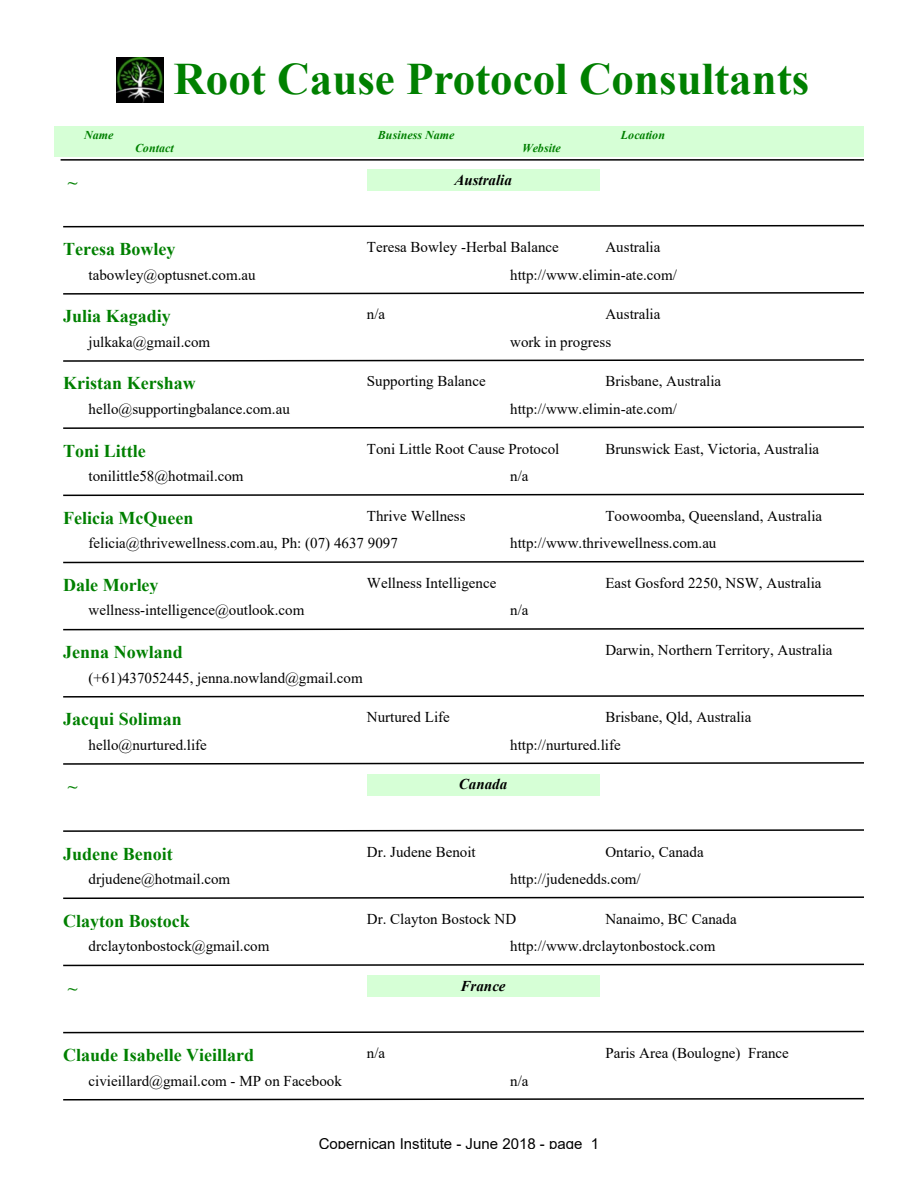
<style>
.page{position:relative;width:918px;height:1188px;background:#fff}
.page>*{position:absolute;margin:0;border:0;box-sizing:border-box;transform-origin:0 0}
.t1{font:700 45px "Times New Roman";color:#008000}
.t2{font:700 18px "Times New Roman";color:#008000}
.t3{font:15px "Times New Roman";color:#000}
.t4{font:15px "Arial";color:#000}
.t5{font:italic 700 15px "Times New Roman";color:#000}
.t6{font:italic 700 12px "Times New Roman";color:#008000}
</style>
<div class="page">
<img style="left:116px;top:57px;width:47px;height:46px">
<hr style="left:61px;top:159px;width:803px;height:2px;background:#000">
<div style="left:54px;top:127px;width:810px;height:30px;background:#d6ffd6"></div>
<div style="left:367px;top:170px;width:232px;height:21px;background:#d6ffd6"></div>
<svg style="left:63px;top:224px;width:801px;height:4px"></svg>
<svg style="left:63px;top:292px;width:801px;height:3px"></svg>
<svg style="left:63px;top:359px;width:801px;height:3px"></svg>
<svg style="left:63px;top:426px;width:801px;height:3px"></svg>
<svg style="left:63px;top:493px;width:801px;height:4px"></svg>
<svg style="left:63px;top:560px;width:801px;height:4px"></svg>
<svg style="left:63px;top:627px;width:801px;height:4px"></svg>
<svg style="left:63px;top:695px;width:801px;height:3px"></svg>
<svg style="left:63px;top:762px;width:801px;height:3px"></svg>
<div style="left:367px;top:774px;width:232px;height:21px;background:#d6ffd6"></div>
<svg style="left:63px;top:829px;width:801px;height:3px"></svg>
<svg style="left:63px;top:896px;width:801px;height:3px"></svg>
<svg style="left:63px;top:963px;width:801px;height:4px"></svg>
<div style="left:367px;top:976px;width:232px;height:21px;background:#d6ffd6"></div>
<svg style="left:63px;top:1030px;width:801px;height:4px"></svg>
<svg style="left:63px;top:1097px;width:801px;height:4px"></svg>
<h1 class="t1" style="left:173px;top:64px;width:638px">Root Cause Protocol Consultants</h1>
<p class="t6" style="left:84px;top:130px;width:31px">Name</p>
<p class="t6" style="left:378px;top:130px;width:78px">Business Name</p>
<p class="t6" style="left:621px;top:130px;width:46px">Location</p>
<p class="t6" style="left:135px;top:144px;width:40px">Contact</p>
<p class="t6" style="left:522px;top:144px;width:40px">Website</p>
<p class="t2" style="left:68px;top:176px;width:11px">~</p>
<p class="t5" style="left:454px;top:175px;width:59px">Australia</p>
<p class="t2" style="left:63px;top:243px;width:114px">Teresa Bowley</p>
<p class="t3" style="left:367px;top:242px;width:193px">Teresa Bowley -Herbal Balance</p>
<p class="t3" style="left:605px;top:242px;width:56px">Australia</p>
<p class="t3" style="left:89px;top:269px;width:169px">tabowley@optusnet.com.au</p>
<p class="t3" style="left:510px;top:269px;width:168px">http://www.elimin-ate.com/</p>
<p class="t2" style="left:63px;top:310px;width:109px">Julia Kagadiy</p>
<p class="t3" style="left:367px;top:309px;width:20px">n/a</p>
<p class="t3" style="left:605px;top:309px;width:56px">Australia</p>
<p class="t3" style="left:89px;top:336px;width:123px">julkaka@gmail.com</p>
<p class="t3" style="left:510px;top:336px;width:102px">work in progress</p>
<p class="t2" style="left:63px;top:377px;width:134px">Kristan Kershaw</p>
<p class="t3" style="left:367px;top:376px;width:120px">Supporting Balance</p>
<p class="t3" style="left:605px;top:376px;width:117px">Brisbane, Australia</p>
<p class="t3" style="left:89px;top:404px;width:203px">hello@supportingbalance.com.au</p>
<p class="t3" style="left:510px;top:404px;width:168px">http://www.elimin-ate.com/</p>
<p class="t2" style="left:63px;top:444px;width:84px">Toni Little</p>
<p class="t3" style="left:367px;top:443px;width:194px">Toni Little Root Cause Protocol</p>
<p class="t3" style="left:605px;top:443px;width:215px">Brunswick East, Victoria, Australia</p>
<p class="t3" style="left:89px;top:471px;width:157px">tonilittle58@hotmail.com</p>
<p class="t3" style="left:510px;top:471px;width:20px">n/a</p>
<p class="t2" style="left:63px;top:512px;width:132px">Felicia McQueen</p>
<p class="t3" style="left:367px;top:510px;width:100px">Thrive Wellness</p>
<p class="t3" style="left:605px;top:510px;width:218px">Toowoomba, Queensland, Australia</p>
<p class="t3" style="left:89px;top:538px;width:311px">felicia@thrivewellness.com.au, Ph: (07) 4637 9097</p>
<p class="t3" style="left:510px;top:538px;width:208px">http://www.thrivewellness.com.au</p>
<p class="t2" style="left:63px;top:579px;width:97px">Dale Morley</p>
<p class="t3" style="left:367px;top:577px;width:131px">Wellness Intelligence</p>
<p class="t3" style="left:605px;top:578px;width:218px">East Gosford 2250, NSW, Australia</p>
<p class="t3" style="left:89px;top:605px;width:217px">wellness-intelligence@outlook.com</p>
<p class="t3" style="left:510px;top:605px;width:20px">n/a</p>
<p class="t2" style="left:63px;top:646px;width:121px">Jenna Nowland</p>
<p class="t3" style="left:605px;top:645px;width:229px">Darwin, Northern Territory, Australia</p>
<p class="t3" style="left:89px;top:672px;width:276px">(+61)437052445, jenna.nowland@gmail.com</p>
<p class="t2" style="left:63px;top:713px;width:120px">Jacqui Soliman</p>
<p class="t3" style="left:367px;top:712px;width:84px">Nurtured Life</p>
<p class="t3" style="left:605px;top:712px;width:147px">Brisbane, Qld, Australia</p>
<p class="t3" style="left:89px;top:739px;width:120px">hello@nurtured.life</p>
<p class="t3" style="left:510px;top:739px;width:112px">http://nurtured.life</p>
<p class="t2" style="left:68px;top:780px;width:11px">~</p>
<p class="t5" style="left:459px;top:779px;width:50px">Canada</p>
<p class="t2" style="left:63px;top:847px;width:111px">Judene Benoit</p>
<p class="t3" style="left:367px;top:846px;width:110px">Dr. Judene Benoit</p>
<p class="t3" style="left:605px;top:846px;width:100px">Ontario, Canada</p>
<p class="t3" style="left:89px;top:874px;width:143px">drjudene@hotmail.com</p>
<p class="t3" style="left:510px;top:874px;width:132px">http://judenedds.com/</p>
<p class="t2" style="left:63px;top:914px;width:128px">Clayton Bostock</p>
<p class="t3" style="left:367px;top:913px;width:151px">Dr. Clayton Bostock ND</p>
<p class="t3" style="left:605px;top:913px;width:133px">Nanaimo, BC Canada</p>
<p class="t3" style="left:89px;top:941px;width:182px">drclaytonbostock@gmail.com</p>
<p class="t3" style="left:510px;top:941px;width:207px">http://www.drclaytonbostock.com</p>
<p class="t2" style="left:68px;top:982px;width:11px">~</p>
<p class="t5" style="left:461px;top:981px;width:47px">France</p>
<p class="t2" style="left:63px;top:1049px;width:193px">Claude Isabelle Vieillard</p>
<p class="t3" style="left:367px;top:1048px;width:20px">n/a</p>
<p class="t3" style="left:605px;top:1048px;width:185px">Paris Area (Boulogne) France</p>
<p class="t3" style="left:89px;top:1075px;width:255px">civieillard@gmail.com - MP on Facebook</p>
<p class="t3" style="left:510px;top:1075px;width:20px">n/a</p>
<p class="t4" style="left:319px;top:1138px;width:282px">Copernican Institute - June 2018 - page 1</p>
</div>
